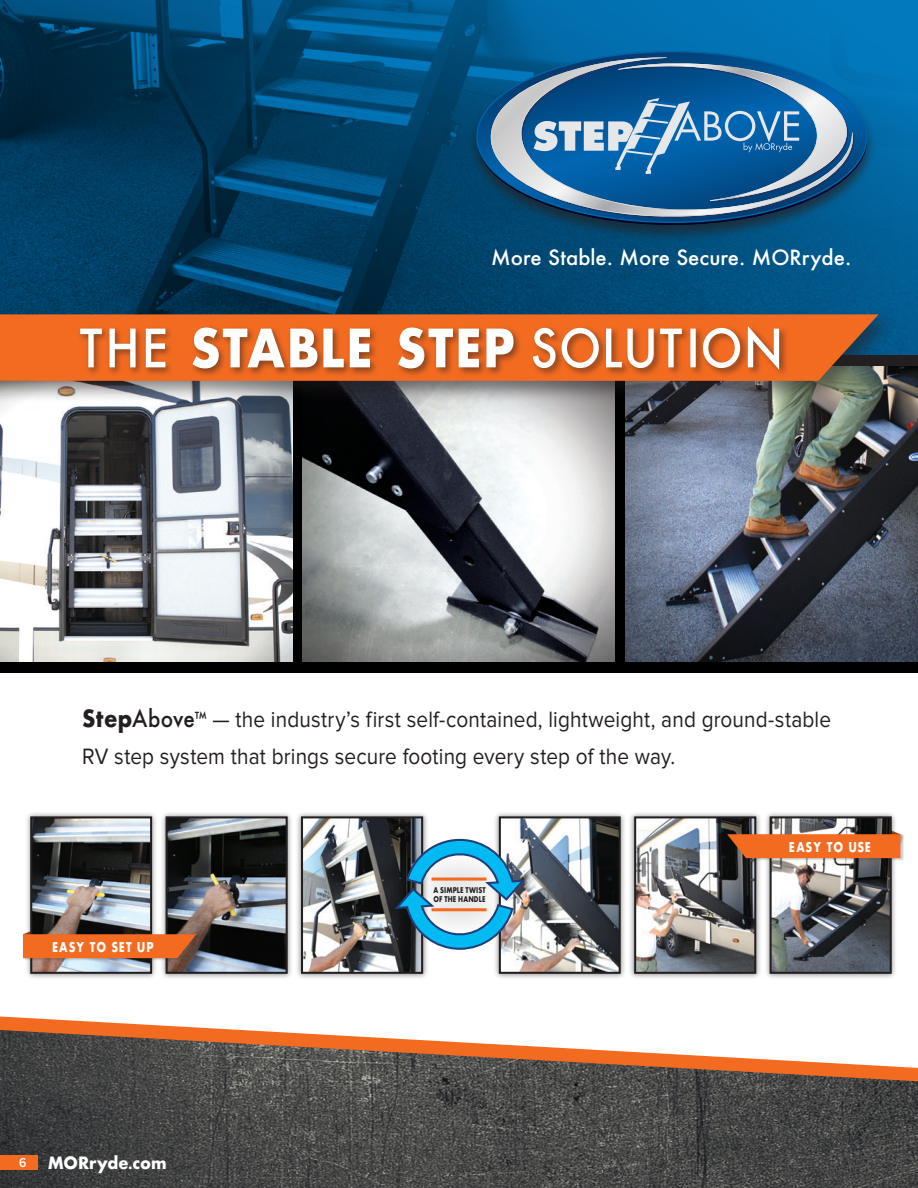
<style>
.page{position:relative;width:918px;height:1188px;background:#fff}
.page>*{position:absolute;margin:0;border:0;box-sizing:border-box;transform-origin:0 0}
.body_text{font:23.1px/36.6px "Proxima Nova";letter-spacing:.005em;color:#231f20;scale:.9 1}
.t1{font:500 20.4px "Futura";color:#fff}
.t2{font:700 16.5px "Futura";color:#fff;scale:.95 1}
.t3{font:600 13.5px "Proxima Nova";color:#fff;scale:.9 1}
.page_layout_head{font:700 13.2px "Futura";letter-spacing:.09em;color:#fff;scale:.8 1}
.body_text-2{font:700 7.8px "Futura";letter-spacing:.02em;color:#231f20;scale:.78 1}
.s1{font-family:"Futura";font-weight:700}
.s2{font-family:"Futura";font-weight:500}
.s3{font-family:"Futura";font-weight:500;font-size:16.2px}
.s4{font-size:12px}
</style>
<div class="page">
<svg style="left:0;top:0;width:918px;height:355px;background:#014973"></svg>
<img style="left:0;top:1081px;width:918px;height:107px">
<svg style="left:0;top:1016px;width:918px;height:65px"></svg>
<img style="left:0;top:404px;width:292px;height:259px">
<img style="left:625px;top:365px;width:293px;height:298px">
<img style="left:302px;top:404px;width:313px;height:259px">
<div style="left:0;top:355px;width:918px;height:10px;background:#231f20"></div>
<div style="left:467px;top:50px;width:410px;height:193px;background:#231f20;opacity:.66"></div>
<svg style="left:476px;top:51px;width:392px;height:172px;background:#03558a"></svg>
<svg style="left:491px;top:57px;width:362px;height:160px;background:#41759a"></svg>
<svg style="left:534px;top:63px;width:314px;height:139px;background:#3878a9"></svg>
<div style="left:0;top:663px;width:918px;height:10px;background:#000"></div>
<div style="left:0;top:310px;width:899px;height:94px;background:#231f20;opacity:.5"></div>
<svg style="left:0;top:314px;width:879px;height:67px;background:#da6727"></svg>
<div style="left:77px;top:324px;width:711px;height:54px;background:#231f20;opacity:.51"></div>
<svg style="left:80px;top:326px;width:699px;height:44px"></svg>
<div style="left:25px;top:811px;width:133px;height:168px;background:#231f20;opacity:.54"></div>
<img style="left:33px;top:819px;width:116px;height:152px">
<div style="left:30px;top:816px;width:122px;height:158px;border:2px solid #231f20"></div>
<div style="left:493px;top:811px;width:133px;height:168px;background:#231f20;opacity:.54"></div>
<img style="left:502px;top:819px;width:116px;height:152px">
<div style="left:499px;top:816px;width:122px;height:158px;border:2px solid #231f20"></div>
<div style="left:629px;top:811px;width:133px;height:168px;background:#231f20;opacity:.54"></div>
<img style="left:637px;top:819px;width:116px;height:152px">
<div style="left:634px;top:816px;width:122px;height:158px;border:2px solid #231f20"></div>
<div style="left:295px;top:811px;width:134px;height:168px;background:#231f20;opacity:.54"></div>
<img style="left:304px;top:819px;width:116px;height:152px">
<div style="left:301px;top:816px;width:122px;height:158px;border:2px solid #231f20"></div>
<div style="left:160px;top:811px;width:133px;height:168px;background:#231f20;opacity:.54"></div>
<img style="left:169px;top:819px;width:116px;height:152px">
<div style="left:166px;top:816px;width:122px;height:158px;border:2px solid #231f20"></div>
<svg style="left:392px;top:833px;width:136px;height:118px"></svg>
<div style="left:764px;top:811px;width:133px;height:168px;background:#231f20;opacity:.54"></div>
<img style="left:773px;top:861px;width:116px;height:110px">
<div style="left:770px;top:816px;width:122px;height:158px;border:2px solid #231f20"></div>
<div style="left:728px;top:833px;width:176px;height:28px;background:#231f20;opacity:.24"></div>
<svg style="left:727px;top:817px;width:173px;height:41px;background:#b86d45"></svg>
<div style="left:23px;top:933px;width:177px;height:28px;background:#231f20;opacity:.24"></div>
<svg style="left:23px;top:917px;width:173px;height:41px;background:#b5683f"></svg>
<div style="left:0;top:1155px;width:37px;height:14px;background:#f36b21"></div>
<p class="t1" style="left:491px;top:244px;width:362px">More Stable. More Secure. MORryde.</p>
<p class="body_text" style="left:82px;top:702px;width:834px"><span class="s1">Step</span><span class="s2">Above</span><span class="s3">™</span> — the industry’s first self-contained, lightweight, and ground-stable<br>RV step system that brings secure footing every step of the way.</p>
<p class="page_layout_head" style="left:52px;top:937px;width:128px">EASY TO SET UP</p>
<p class="t3" style="left:19px;top:1154px;width:10px">6</p>
<p class="t2" style="left:48px;top:1151px;width:127px">MORryde<span class="s4">.</span>com</p>
<p class="body_text-2" style="left:433px;top:884px;width:68px">A SIMPLE TWIST</p>
<p class="body_text-2" style="left:433px;top:894px;width:68px">OF THE HANDLE</p>
<p class="page_layout_head" style="left:789px;top:837px;width:104px">EASY TO USE</p>
</div>
